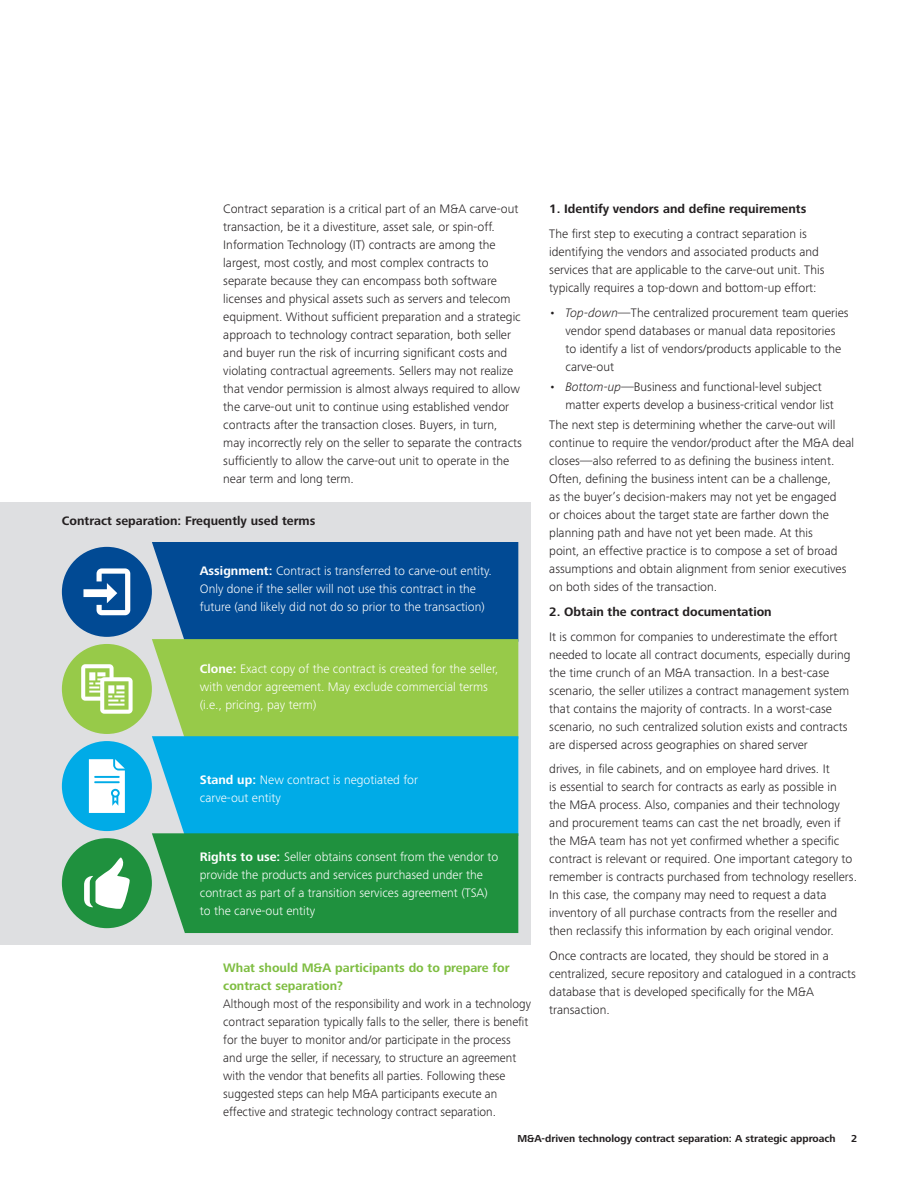
<style>
.page{position:relative;width:918px;height:1188px;background:#fff}
.page>*{position:absolute;margin:0;border:0;box-sizing:border-box;transform-origin:0 0}
.t1{font:300 12.75px/18px "Frutiger Next Pro";color:#231f20}
.t2{font:300 12.75px/18px "Frutiger Next Pro";color:#fff}
.t3{font:700 12.75px "Frutiger Next Pro";color:#231f20}
.t4{font:700 12.75px/18px "Frutiger Next Pro";color:#7ebd41}
.t5{font:700 10.5px "Frutiger Next Pro";color:#231f20}
.s1{font-weight:700}
.s2{font-style:italic}
</style>
<div class="page">
<div style="left:0;top:503px;width:531px;height:442px;background:#dedfe1"></div>
<div style="left:62px;top:547px;width:90px;height:90px;background:#014a94;border-radius:50%"></div>
<svg style="left:83px;top:568px;width:47px;height:47px"></svg>
<div style="left:62px;top:644px;width:90px;height:90px;background:#97ca49;border-radius:50%"></div>
<svg style="left:81px;top:664px;width:52px;height:50px"></svg>
<div style="left:62px;top:741px;width:90px;height:90px;background:#00abe7;border-radius:50%"></div>
<svg style="left:89px;top:759px;width:36px;height:54px;background:#dbf3fb"></svg>
<svg style="left:152px;top:542px;width:366px;height:391px;background:#359784"></svg>
<div style="left:62px;top:838px;width:90px;height:90px;background:#1f913e;border-radius:50%"></div>
<svg style="left:84px;top:857px;width:46px;height:52px"></svg>
<p class="t1" style="left:223px;top:200px;width:300px">Contract separation is a critical part of an M&amp;A carve-out transaction, be it a divestiture, asset sale, or spin-off.<br>Information Technology (IT) contracts are among the largest, most costly, and most complex contracts to separate because they can encompass both software licenses and physical assets such as servers and telecom equipment. Without sufficient preparation and a strategic approach to technology contract separation, both seller and buyer run the risk of incurring significant costs and violating contractual agreements. Sellers may not realize that vendor permission is almost always required to allow the carve-out unit to continue using established vendor contracts after the transaction closes. Buyers, in turn, may incorrectly rely on the seller to separate the contracts sufficiently to allow the carve-out unit to operate in the near term and long term.</p>
<p class="t3" style="left:62px;top:513px;width:255px">Contract separation: Frequently used terms</p>
<p class="t2" style="left:200px;top:562px;width:293px"><span class="s1">Assignment:</span> Contract is transferred to carve-out entity.<br>Only done if the seller will not use this contract in the future (and likely did not do so prior to the transaction)</p>
<p class="t2" style="left:200px;top:660px;width:300px"><span class="s1">Clone:</span> Exact copy of the contract is created for the seller, with vendor agreement. May exclude commercial terms (i.e., pricing, pay term)</p>
<p class="t2" style="left:200px;top:770px;width:220px"><span class="s1">Stand up:</span> New contract is negotiated for carve-out entity</p>
<p class="t2" style="left:200px;top:847px;width:300px"><span class="s1">Rights to use:</span> Seller obtains consent from the vendor to provide the products and services purchased under the contract as part of a transition services agreement (TSA) to the carve-out entity</p>
<p class="t4" style="left:223px;top:958px;width:288px">What should M&amp;A participants do to prepare for contract separation?</p>
<p class="t1" style="left:223px;top:994px;width:309px">Although most of the responsibility and work in a technology contract separation typically falls to the seller, there is benefit for the buyer to monitor and/or participate in the process and urge the seller, if necessary, to structure an agreement with the vendor that benefits all parties. Following these suggested steps can help M&amp;A participants execute an effective and strategic technology contract separation.</p>
<p class="t3" style="left:549px;top:202px;width:259px">1. Identify vendors and define requirements</p>
<p class="t1" style="left:549px;top:225px;width:277px">The first step to executing a contract separation is identifying the vendors and associated products and services that are applicable to the carve-out unit. This typically requires a top-down and bottom-up effort:</p>
<p class="t1" style="left:565px;top:304px;width:285px;text-indent:-16px"><span class="s2">• Top-down</span>—The centralized procurement team queries vendor spend databases or manual data repositories to identify a list of vendors/products applicable to the carve-out</p>
<p class="t1" style="left:565px;top:378px;width:270px;text-indent:-16px"><span class="s2">• Bottom-up</span>—Business and functional-level subject matter experts develop a business-critical vendor list</p>
<p class="t1" style="left:549px;top:416px;width:306px">The next step is determining whether the carve-out will continue to require the vendor/product after the M&amp;A deal closes—also referred to as defining the business intent.<br>Often, defining the business intent can be a challenge,<br>as the buyer’s decision-makers may not yet be engaged<br>or choices about the target state are farther down the planning path and have not yet been made. At this<br>point, an effective practice is to compose a set of broad assumptions and obtain alignment from senior executives on both sides of the transaction.</p>
<p class="t3" style="left:549px;top:604px;width:224px">2. Obtain the contract documentation</p>
<p class="t1" style="left:549px;top:627px;width:303px">It is common for companies to underestimate the effort needed to locate all contract documents, especially during the time crunch of an M&amp;A transaction. In a best-case scenario, the seller utilizes a contract management system that contains the majority of contracts. In a worst-case scenario, no such centralized solution exists and contracts are dispersed across geographies on shared server</p>
<p class="t1" style="left:549px;top:760px;width:309px">drives, in file cabinets, and on employee hard drives. It<br>is essential to search for contracts as early as possible in<br>the M&amp;A process. Also, companies and their technology and procurement teams can cast the net broadly, even if the M&amp;A team has not yet confirmed whether a specific contract is relevant or required. One important category to remember is contracts purchased from technology resellers.<br>In this case, the company may need to request a data inventory of all purchase contracts from the reseller and then reclassify this information by each original vendor.</p>
<p class="t1" style="left:549px;top:947px;width:308px">Once contracts are located, they should be stored in a centralized, secure repository and catalogued in a contracts database that is developed specifically for the M&amp;A transaction.</p>
<p class="t5" style="left:517px;top:1132px;width:320px">M&amp;A-driven technology contract separation: A strategic approach</p>
<p class="t5" style="left:851px;top:1132px;width:8px">2</p>
</div>
